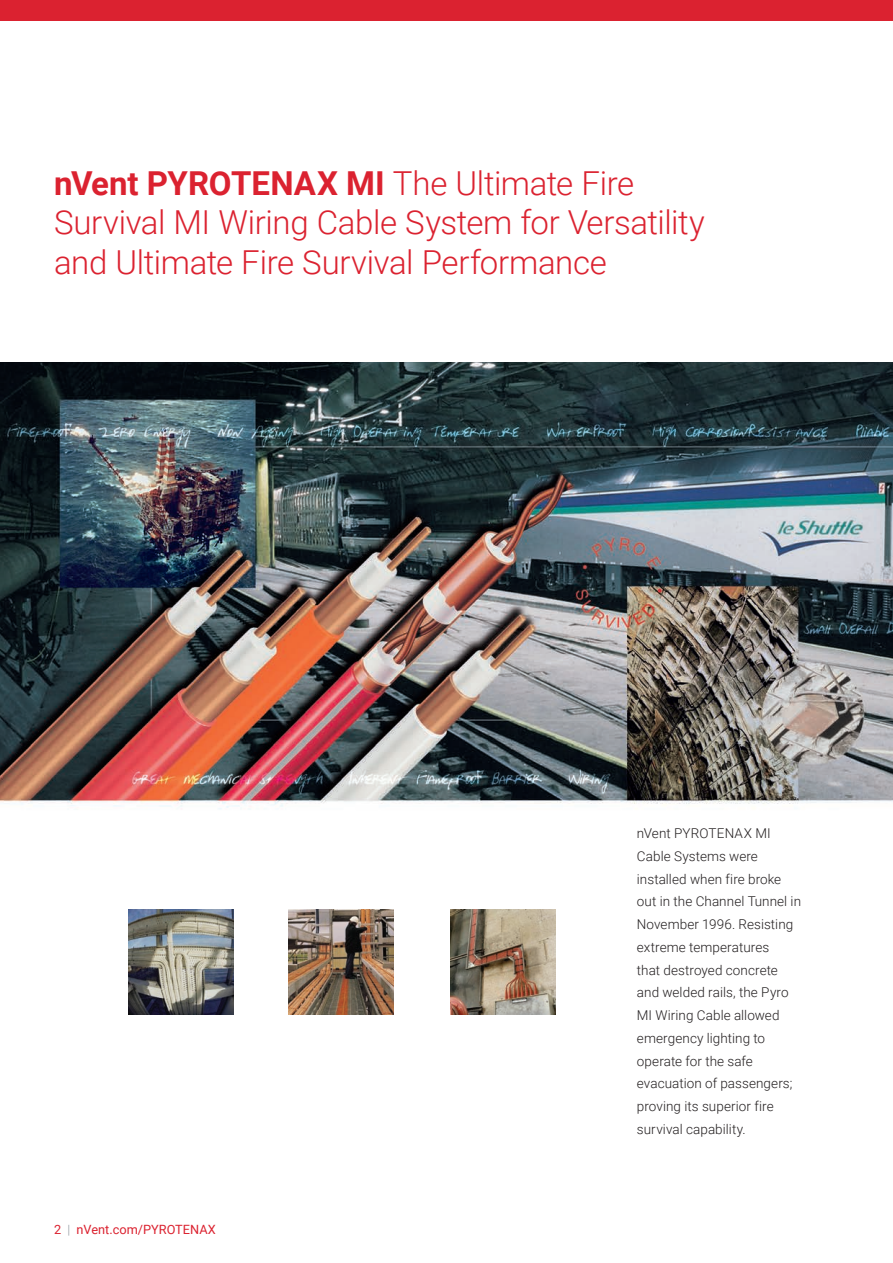
<style>
.page{position:relative;width:893px;height:1263px;background:#fff}
.page>*{position:absolute;margin:0;border:0;box-sizing:border-box;transform-origin:0 0}
.t1{font:300 33px/39.6px "Roboto";letter-spacing:-.01em;color:#db2230}
.Body_Text{font:300 13.5px/22.8px "Roboto";letter-spacing:.005em;color:#231f20}
.t2{font:12.75px "Roboto";color:#db2230}
.s1{font-weight:700}
.s2{font-weight:300;color:#8f959e}
</style>
<div class="page">
<div style="left:0;top:0;width:893px;height:21px;background:#db2230"></div>
<img style="left:0;top:362px;width:893px;height:598px">
<img style="left:128px;top:909px;width:105px;height:105px">
<img style="left:289px;top:909px;width:105px;height:105px">
<img style="left:450px;top:909px;width:105px;height:105px">
<p class="t1" style="left:54px;top:162px;width:652px"><span class="s1">nVent PYROTENAX MI</span> The Ultimate Fire<br>Survival MI Wiring Cable System for Versatility and Ultimate Fire Survival Performance</p>
<p class="t2" style="left:54px;top:1221px;width:163px">2 <span class="s2">|</span> nVent.com/PYROTENAX</p>
<p class="Body_Text" style="left:637px;top:821px;width:166px">nVent PYROTENAX MI<br>Cable Systems were installed when fire broke out in the Channel Tunnel in<br>November 1996. Resisting extreme temperatures<br>that destroyed concrete and welded rails, the Pyro<br>MI Wiring Cable allowed emergency lighting to operate for the safe evacuation of passengers; proving its superior fire survival capability.</p>
</div>
